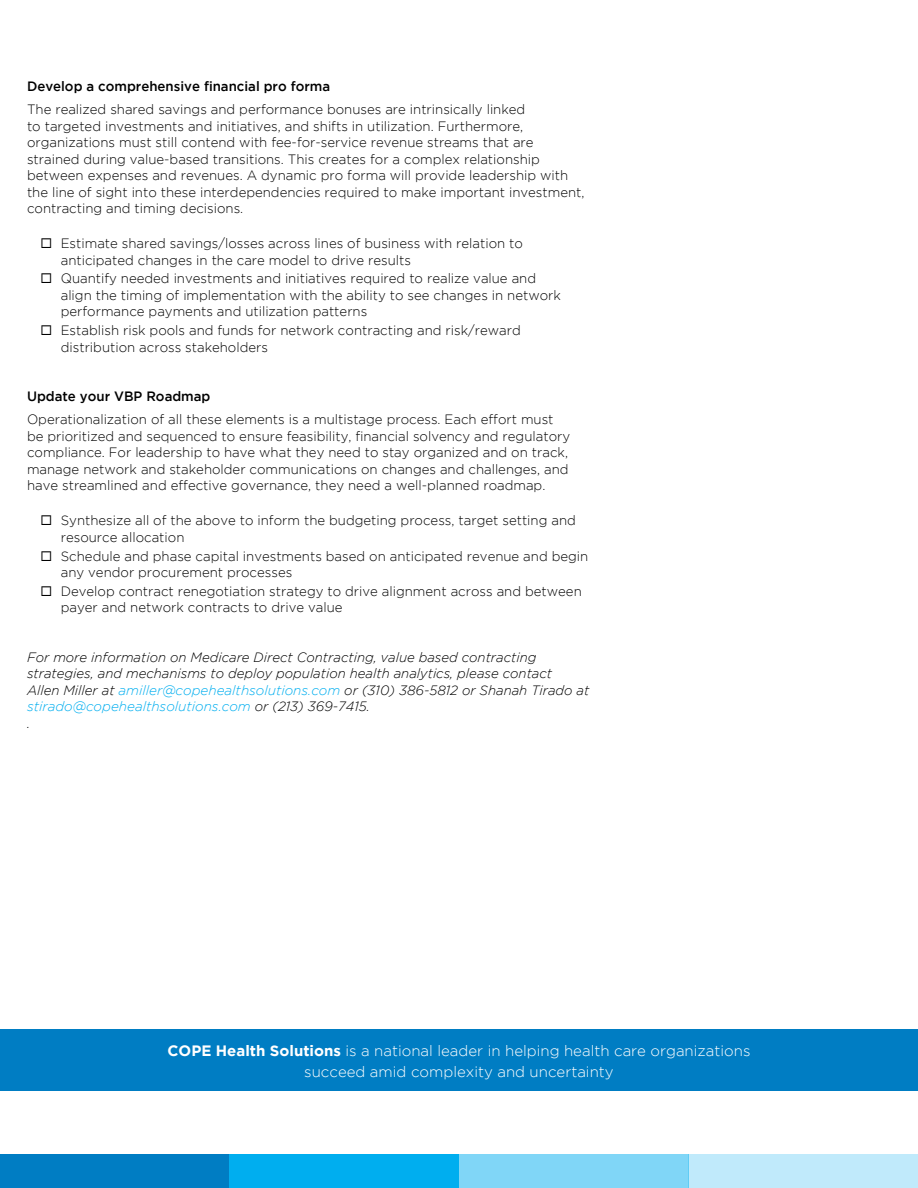
<style>
.page{position:relative;width:918px;height:1188px;background:#fff}
.page>*{position:absolute;margin:0;border:0;box-sizing:border-box;transform-origin:0 0}
.t1{font:300 15px/21px "Gotham";color:#fff;text-align:center}
.t2{font:300 13.5px/16.5px "Gotham";color:#000}
.t3{font:italic 300 13.5px/16.5px "Gotham";color:#000}
.t4{font:500 13.5px "Gotham";color:#000}
.s1{color:#00aeef}
.s2{font-weight:700}
</style>
<div class="page">
<div style="left:0;top:1029px;width:918px;height:62px;background:#007dc3"></div>
<div style="left:0;top:1154px;width:230px;height:34px;background:#007dc3"></div>
<div style="left:459px;top:1154px;width:229px;height:34px;background:#80d6f7"></div>
<div style="left:230px;top:1154px;width:229px;height:34px;background:#00aeef"></div>
<div style="left:688px;top:1154px;width:230px;height:34px;background:#c0eafb"></div>
<p class="t4" style="left:27px;top:78px;width:305px">Develop a comprehensive financial pro forma</p>
<p class="t2" style="left:27px;top:101px;width:559px">The realized shared savings and performance bonuses are intrinsically linked<br>to targeted investments and initiatives, and shifts in utilization. Furthermore, organizations must still contend with fee-for-service revenue streams that are strained during value-based transitions. This creates for a complex relationship between expenses and revenues. A dynamic pro forma will provide leadership with the line of sight into these interdependencies required to make important investment, contracting and timing decisions.</p>
<p class="t2" style="left:61px;top:235px;width:464px">Estimate shared savings/losses across lines of business with relation to anticipated changes in the care model to drive results</p>
<p class="t2" style="left:61px;top:270px;width:502px">Quantify needed investments and initiatives required to realize value and align the timing of implementation with the ability to see changes in network performance payments and utilization patterns</p>
<p class="t2" style="left:61px;top:322px;width:462px">Establish risk pools and funds for network contracting and risk/reward distribution across stakeholders</p>
<p class="t4" style="left:27px;top:389px;width:185px">Update your VBP Roadmap</p>
<p class="t2" style="left:27px;top:411px;width:545px">Operationalization of all these elements is a multistage process. Each effort must be prioritized and sequenced to ensure feasibility, financial solvency and regulatory compliance. For leadership to have what they need to stay organized and on track, manage network and stakeholder communications on changes and challenges, and have streamlined and effective governance, they need a well-planned roadmap.</p>
<p class="t2" style="left:61px;top:512px;width:517px">Synthesize all of the above to inform the budgeting process, target setting and resource allocation</p>
<p class="t2" style="left:61px;top:547px;width:529px">Schedule and phase capital investments based on anticipated revenue and begin any vendor procurement processes</p>
<p class="t2" style="left:61px;top:583px;width:522px">Develop contract renegotiation strategy to drive alignment across and between payer and network contracts to drive value</p>
<p class="t3" style="left:27px;top:649px;width:564px">For more information on Medicare Direct Contracting, value based contracting strategies, and mechanisms to deploy population health analytics, please contact<br>Allen Miller at <span class="s1">amiller@copehealthsolutions.com</span> or (310) 386-5812 or Shanah Tirado at <span class="s1">stirado@copehealthsolutions.com</span> or (213) 369-7415.<br>.</p>
<p class="t1" style="left:168px;top:1040px;width:584px"><span class="s2">COPE Health Solutions</span> is a national leader in helping health care organizations succeed amid complexity and uncertainty</p>
</div>
